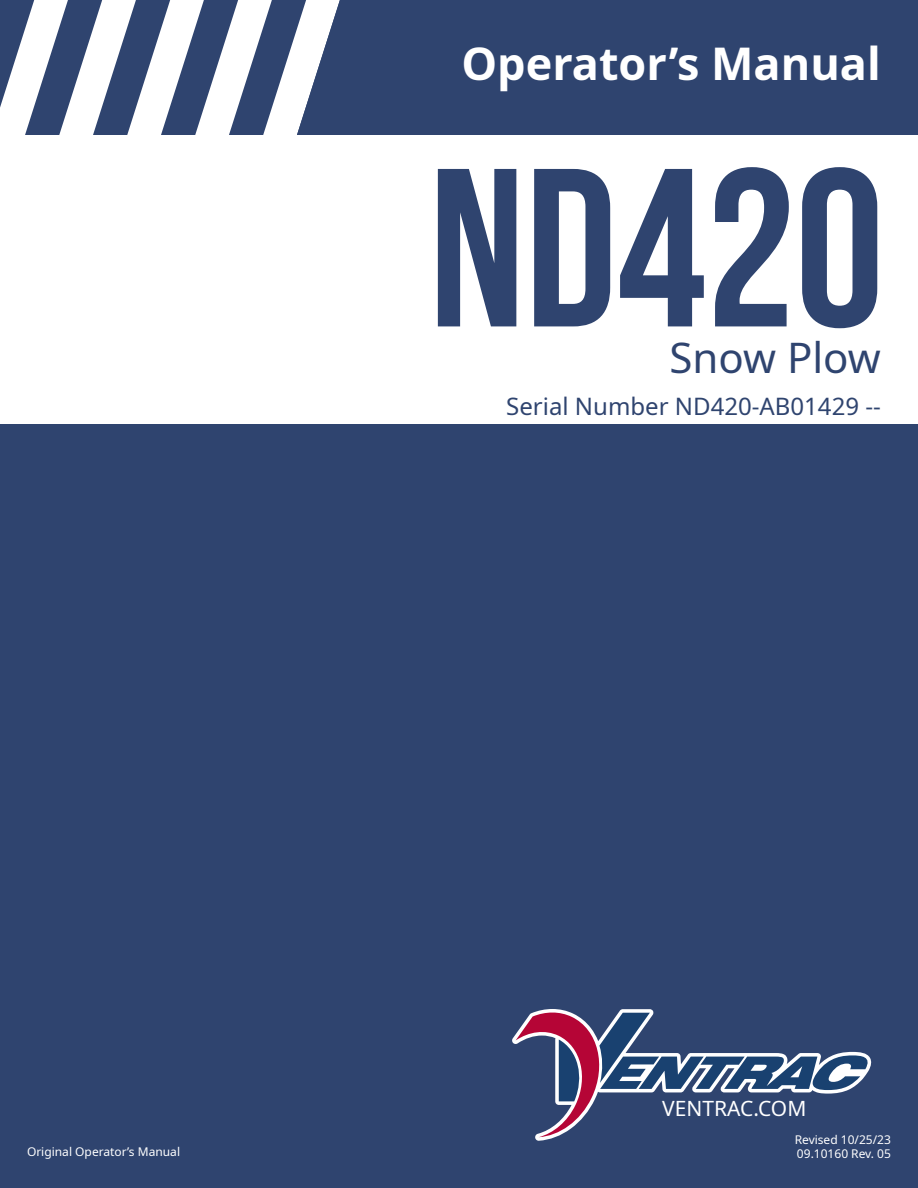
<style>
.page{position:relative;width:918px;height:1188px;background:#fff}
.page>*{position:absolute;margin:0;border:0;box-sizing:border-box;transform-origin:0 0}
.t1{font:700 225px "Bebas Neue";color:#2f446f}
.t2{font:700 45px "Noto Sans";color:#fff}
.t3{font:42px "Noto Sans";color:#2f446f}
.t4{font:24px "Noto Sans";color:#2f446f}
.t5{font:21px "Noto Sans";color:#fff}
.t6{font:12px "Noto Sans";color:#fff}
</style>
<div class="page">
<div style="left:0;top:424px;width:918px;height:764px;background:#2f446f"></div>
<svg style="left:0;top:0;width:321px;height:135px"></svg>
<div style="left:321px;top:0;width:597px;height:135px;background:#2f446f"></div>
<svg style="left:512px;top:1009px;width:141px;height:132px"></svg>
<svg style="left:516px;top:1011px;width:356px;height:126px"></svg>
<h2 class="t2" style="left:461px;top:32px;width:421px">Operator’s Manual</h2>
<h1 class="t1" style="left:429px;top:125px;width:457px">ND420</h1>
<h3 class="t3" style="left:670px;top:328px;width:213px">Snow Plow</h3>
<h3 class="t4" style="left:506px;top:390px;width:376px">Serial Number ND420-AB01429 --</h3>
<h3 class="t5" style="left:662px;top:1093px;width:146px">VENTRAC.COM</h3>
<p class="t6" style="left:795px;top:1131px;width:98px">Revised 10/25/23</p>
<p class="t6" style="left:27px;top:1143px;width:155px">Original Operator’s Manual</p>
<p class="t6" style="left:797px;top:1146px;width:96px">09.10160 Rev. 05</p>
</div>
